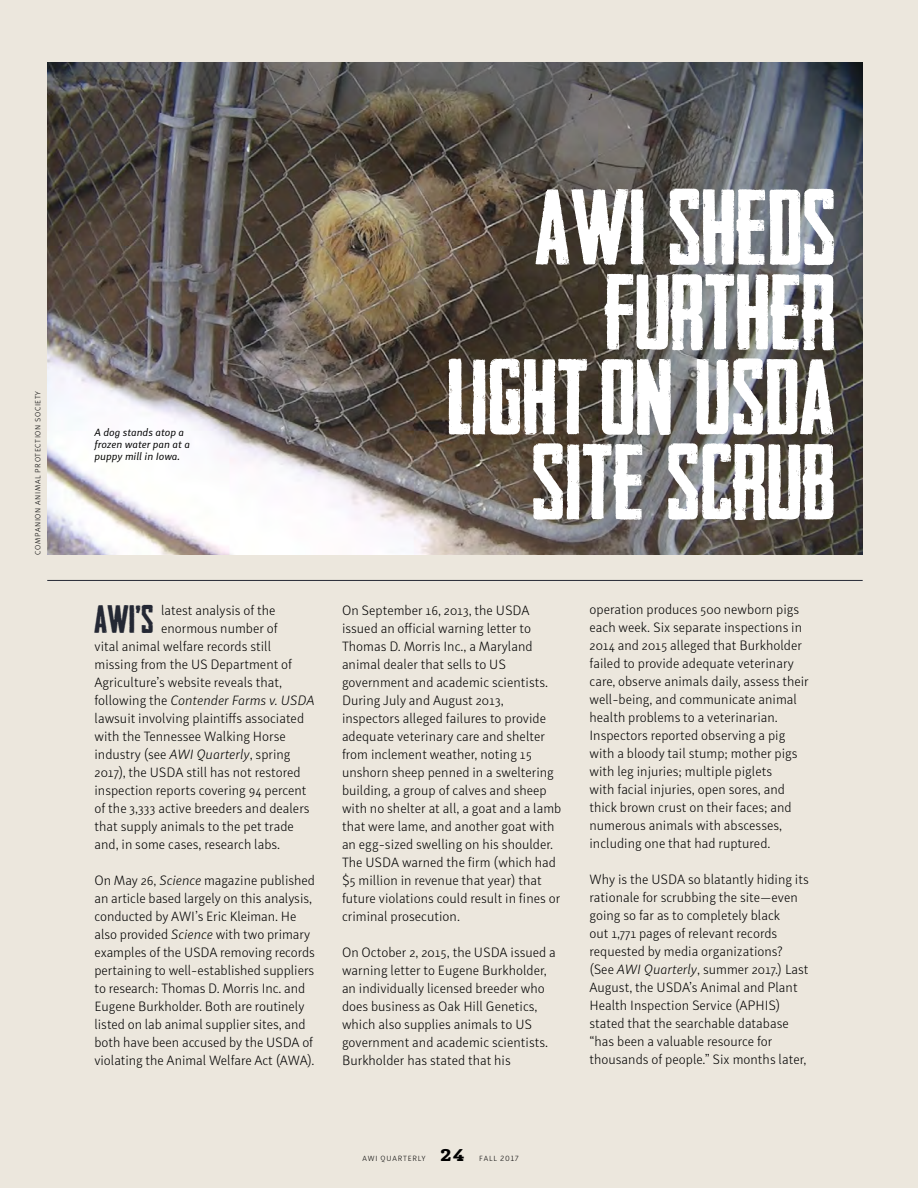
<style>
.page{position:relative;width:918px;height:1188px;background:#ece7dd}
.page>*{position:absolute;margin:0;border:0;box-sizing:border-box;transform-origin:0 0}
.t1{font:102px/84.9px "Headliner No.45";color:#fff;text-align:right}
.t2{font:37.5px "Headliner No.45";color:#242834}
.t3{font:300 13.5px/18px "Submariner";color:#000}
.t4{font:italic 300 13.5px "Submariner";color:#000}
.t5{font:italic 10.5px/12px "Submariner";color:#000}
.t6{font:300 7.5px "Submariner";letter-spacing:.085em;color:#000}
.t7{font:300 7.5px "Submariner";letter-spacing:.11em;color:#000}
.s1{font-style:normal}
.s2{font-style:italic}
.s3{font-family:"Cabrito Ext Ex B";font-weight:400;font-size:16.5px}
</style>
<div class="page">
<img style="left:47px;top:63px;width:816px;height:492px">
<hr style="left:47px;top:580px;width:816px;height:1px;background:#242834">
<p class="t6" style="left:33px;top:555px;width:165px;rotate:-90deg">COMPANION ANIMAL PROTECTION SOCIETY</p>
<p class="t5" style="left:94px;top:427px;width:97px">A dog stands atop a frozen water pan at a puppy mill in Iowa.</p>
<h1 class="t1" style="left:446px;top:186px;width:390px">AWI SHEDS<br>FURTHER<br>LIGHT ON USDA<br>SITE SCRUB</h1>
<h2 class="t2" style="left:94px;top:597px;width:61px">AWI’S</h2>
<p class="t3" style="left:161px;top:601px;width:116px">latest analysis of the</p>
<p class="t3" style="left:161px;top:619px;width:118px">enormous number of</p>
<p class="t3" style="left:95px;top:637px;width:178px">vital animal welfare records still</p>
<p class="t3" style="left:95px;top:655px;width:199px">missing from the US Department of</p>
<p class="t3" style="left:95px;top:673px;width:189px">Agriculture’s website reveals that,</p>
<p class="t4" style="left:95px;top:691px;width:222px"><span class="s1">following the</span> Contender Farms v. USDA</p>
<p class="t3" style="left:95px;top:709px;width:211px">lawsuit involving plaintiffs associated</p>
<p class="t3" style="left:95px;top:727px;width:193px">with the Tennessee Walking Horse</p>
<p class="t3" style="left:95px;top:745px;width:198px">industry (see <span class="s2">AWI Quarterly</span>, spring</p>
<p class="t3" style="left:95px;top:763px;width:208px">2017), the USDA still has not restored</p>
<p class="t3" style="left:95px;top:781px;width:214px">inspection reports covering 94 percent</p>
<p class="t3" style="left:95px;top:799px;width:217px">of the 3,333 active breeders and dealers</p>
<p class="t3" style="left:95px;top:817px;width:201px">that supply animals to the pet trade</p>
<p class="t3" style="left:95px;top:835px;width:187px">and, in some cases, research labs.</p>
<p class="t3" style="left:95px;top:871px;width:222px">On May 26, <span class="s2">Science</span> magazine published an article based largely on this analysis, conducted by AWI’s Eric Kleiman. He also provided <span class="s2">Science</span> with two primary examples of the USDA removing records pertaining to well-established suppliers to research: Thomas D. Morris Inc. and Eugene Burkholder. Both are routinely listed on lab animal supplier sites, and both have been accused by the USDA of violating the Animal Welfare Act (AWA).</p>
<p class="t3" style="left:342px;top:601px;width:221px">On September 16, 2013, the USDA issued an official warning letter to Thomas D. Morris Inc., a Maryland animal dealer that sells to US government and academic scientists.<br>During July and August 2013, inspectors alleged failures to provide adequate veterinary care and shelter from inclement weather, noting 15 unshorn sheep penned in a sweltering building, a group of calves and sheep with no shelter at all, a goat and a lamb that were lame, and another goat with an egg-sized swelling on his shoulder.<br>The USDA warned the firm (which had $5 million in revenue that year) that future violations could result in fines or criminal prosecution.</p>
<p class="t3" style="left:342px;top:942px;width:215px">On October 2, 2015, the USDA issued a warning letter to Eugene Burkholder, an individually licensed breeder who does business as Oak Hill Genetics, which also supplies animals to US government and academic scientists.<br>Burkholder has stated that his</p>
<p class="t3" style="left:589px;top:600px;width:221px">operation produces 500 newborn pigs each week. Six separate inspections in 2014 and 2015 alleged that Burkholder failed to provide adequate veterinary care, observe animals daily, assess their well-being, and communicate animal health problems to a veterinarian.<br>Inspectors reported observing a pig with a bloody tail stump; mother pigs with leg injuries; multiple piglets<br>with facial injuries, open sores, and thick brown crust on their faces; and numerous animals with abscesses, including one that had ruptured.</p>
<p class="t3" style="left:589px;top:870px;width:221px">Why is the USDA so blatantly hiding its rationale for scrubbing the site—even going so far as to completely black<br>out 1,771 pages of relevant records requested by media organizations? (See <span class="s2">AWI Quarterly</span>, summer 2017.) Last August, the USDA’s Animal and Plant Health Inspection Service (APHIS) stated that the searchable database “has been a valuable resource for thousands of people.” Six months later,</p>
<p class="t7" style="left:362px;top:1153px;width:158px">AWI QUARTERLY <span class="s3">24</span> FALL 2017</p>
</div>
